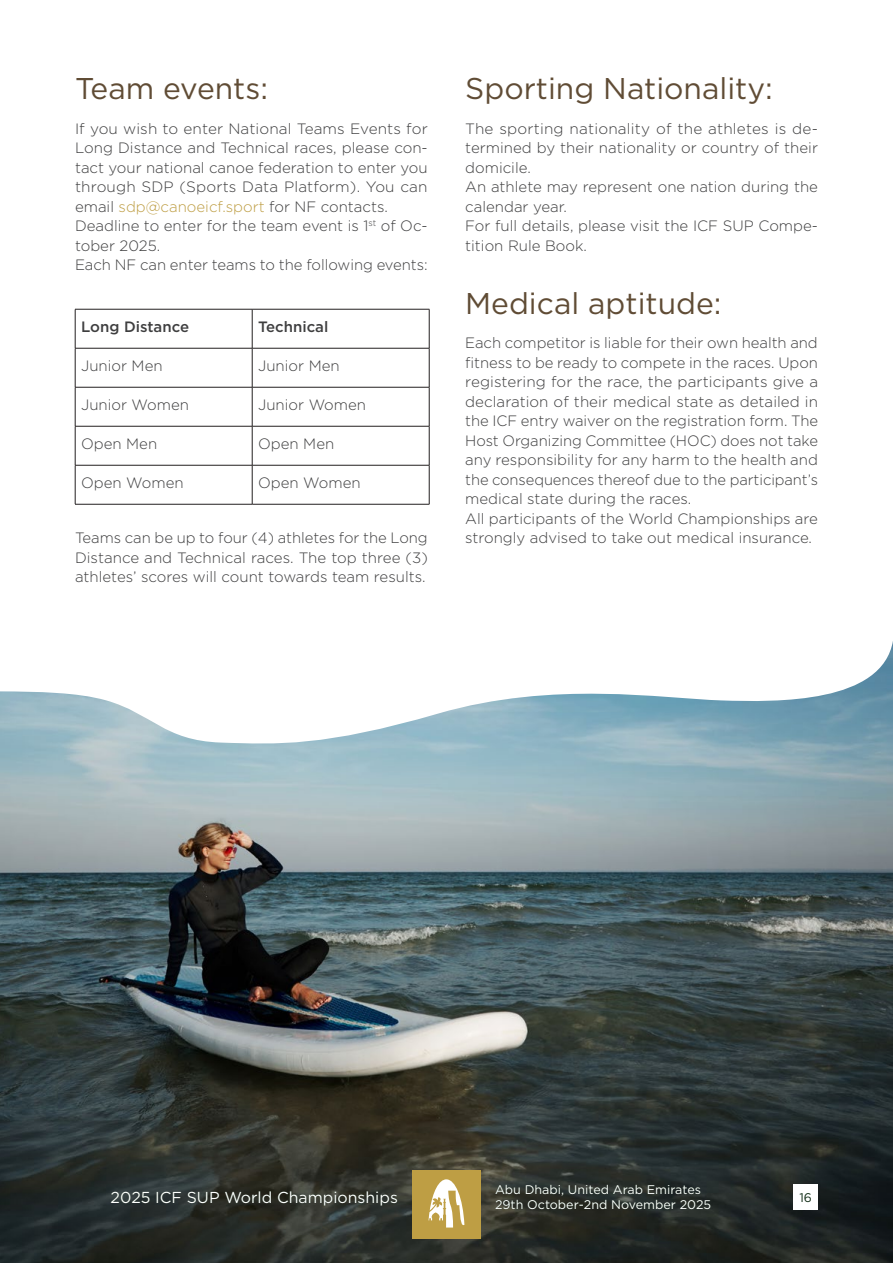
<style>
.page{position:relative;width:893px;height:1263px;background:#fff}
.page>*{position:absolute;margin:0;border:0;box-sizing:border-box;transform-origin:0 0}
.subtitle{font:30px "Gotham";color:#604c35}
.t1{font:15.9px "Gotham";color:#fff}
.body_0{font:300 15px/19.5px "Gotham";color:#3e3e3f;text-align:justify}
.body_0-2{font:500 15px "Gotham";color:#3e3e3f}
.t2{font:12.6px/15px "Gotham";color:#fff}
.t3{font:12.6px "Gotham";color:#132e17}
.s1{color:#be9e44}
</style>
<div class="page">
<img style="left:0;top:641px;width:893px;height:622px">
<div style="left:794px;top:1184px;width:24px;height:25px;background:#fff"></div>
<hr style="left:429px;top:465px;width:1px;height:39px;background:#231f20">
<hr style="left:252px;top:504px;width:177px;height:1px;background:#231f20">
<hr style="left:252px;top:309px;width:177px;height:1px;background:#231f20">
<hr style="left:429px;top:309px;width:1px;height:39px;background:#231f20">
<hr style="left:75px;top:348px;width:177px;height:1px;background:#231f20">
<hr style="left:252px;top:348px;width:177px;height:1px;background:#231f20">
<hr style="left:429px;top:348px;width:1px;height:39px;background:#231f20">
<hr style="left:75px;top:387px;width:177px;height:1px;background:#231f20">
<hr style="left:252px;top:387px;width:177px;height:1px;background:#231f20">
<hr style="left:429px;top:387px;width:1px;height:39px;background:#231f20">
<hr style="left:75px;top:426px;width:177px;height:1px;background:#231f20">
<hr style="left:252px;top:426px;width:177px;height:1px;background:#231f20">
<hr style="left:429px;top:426px;width:1px;height:39px;background:#231f20">
<hr style="left:75px;top:465px;width:177px;height:1px;background:#231f20">
<hr style="left:252px;top:465px;width:177px;height:1px;background:#231f20">
<hr style="left:75px;top:309px;width:177px;height:1px;background:#231f20">
<hr style="left:75px;top:309px;width:1px;height:39px;background:#231f20">
<hr style="left:252px;top:309px;width:1px;height:39px;background:#231f20">
<hr style="left:75px;top:348px;width:1px;height:39px;background:#231f20">
<hr style="left:252px;top:348px;width:1px;height:39px;background:#231f20">
<hr style="left:75px;top:387px;width:1px;height:39px;background:#231f20">
<hr style="left:252px;top:387px;width:1px;height:39px;background:#231f20">
<hr style="left:75px;top:426px;width:1px;height:39px;background:#231f20">
<hr style="left:252px;top:426px;width:1px;height:39px;background:#231f20">
<hr style="left:75px;top:465px;width:1px;height:39px;background:#231f20">
<hr style="left:252px;top:465px;width:1px;height:39px;background:#231f20">
<hr style="left:75px;top:504px;width:177px;height:1px;background:#231f20">
<div style="left:412px;top:1170px;width:69px;height:69px;background:#be9e44"></div>
<svg style="left:429px;top:1179px;width:35px;height:48px"></svg>
<p class="subtitle" style="left:75px;top:69px;width:194px">Team events:</p>
<p class="body_0" style="left:75px;top:118px;width:354px">If you wish to enter National Teams Events for Long Distance and Technical races, please con&shy;tact your national canoe federation to enter you through SDP (Sports Data Platform). You can email <span class="s1">sdp@canoeicf.sport</span> for NF contacts.</p>
<p class="body_0" style="left:75px;top:216px;width:354px">Deadline to enter for the team event is 1<sup>st</sup> of Oc&shy;tober 2025.</p>
<p class="body_0" style="left:75px;top:255px;width:354px">Each NF can enter teams to the following events:</p>
<p class="body_0-2" style="left:81px;top:316px;width:109px">Long Distance</p>
<p class="body_0-2" style="left:258px;top:316px;width:72px">Technical</p>
<p class="body_0" style="left:81px;top:355px;width:83px">Junior Men</p>
<p class="body_0" style="left:258px;top:355px;width:83px">Junior Men</p>
<p class="body_0" style="left:81px;top:394px;width:109px">Junior Women</p>
<p class="body_0" style="left:258px;top:394px;width:109px">Junior Women</p>
<p class="body_0" style="left:81px;top:433px;width:78px">Open Men</p>
<p class="body_0" style="left:258px;top:433px;width:78px">Open Men</p>
<p class="body_0" style="left:81px;top:472px;width:104px">Open Women</p>
<p class="body_0" style="left:258px;top:472px;width:104px">Open Women</p>
<p class="body_0" style="left:75px;top:528px;width:354px">Teams can be up to four (4) athletes for the Long Distance and Technical races. The top three (3) athletes’ scores will count towards team results.</p>
<p class="subtitle" style="left:465px;top:69px;width:309px">Sporting Nationality:</p>
<p class="body_0" style="left:465px;top:118px;width:354px">The sporting nationality of the athletes is de&shy;termined by their nationality or country of their domicile.</p>
<p class="body_0" style="left:465px;top:177px;width:354px">An athlete may represent one nation during the calendar year.</p>
<p class="body_0" style="left:465px;top:216px;width:354px">For full details, please visit the ICF SUP Compe&shy;tition Rule Book.</p>
<p class="subtitle" style="left:465px;top:284px;width:258px">Medical aptitude:</p>
<p class="body_0" style="left:465px;top:333px;width:354px">Each competitor is liable for their own health and fitness to be ready to compete in the races. Upon registering for the race, the participants give a declaration of their medical state as detailed in the ICF entry waiver on the registration form. The Host Organizing Committee (HOC) does not take any responsibility for any harm to the health and the consequences thereof due to the participant’s medical state during the races.</p>
<p class="body_0" style="left:465px;top:508px;width:354px">All participants of the World Championships are strongly advised to take out medical insurance.</p>
<p class="t2" style="left:495px;top:1182px;width:218px">Abu Dhabi, United Arab Emirates<br>29th October-2nd November 2025</p>
<p class="t1" style="left:111px;top:1187px;width:289px">2025 ICF SUP World Championships</p>
<p class="t3" style="left:799px;top:1189px;width:14px">16</p>
</div>
